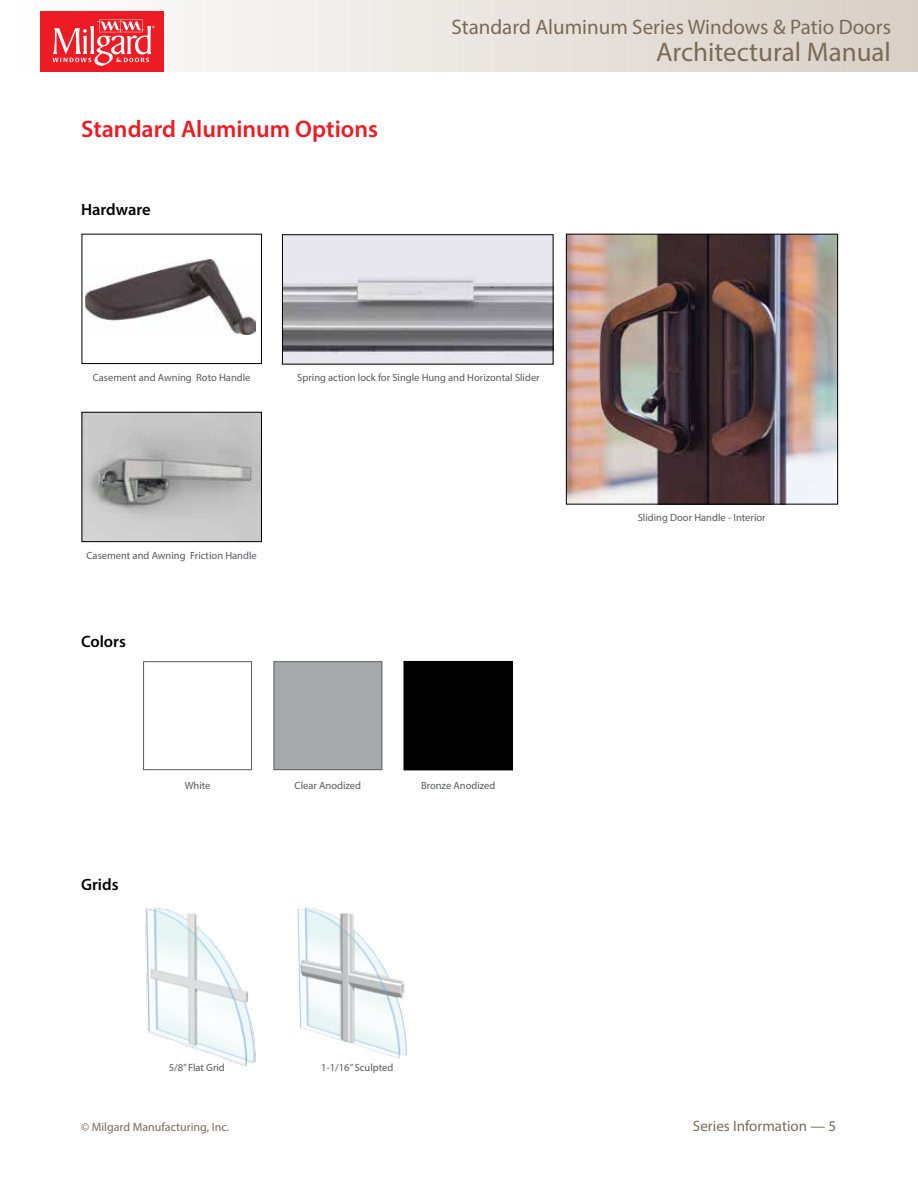
<style>
.page{position:relative;width:918px;height:1188px;background:#fff}
.page>*{position:absolute;margin:0;border:0;box-sizing:border-box;transform-origin:0 0}
.t1{font:27px "Myriad Pro";color:#7c6a55}
.t2{font:600 24px "Myriad Pro";color:#ed1c24}
.t3{font:21px "Myriad Pro";color:#7c6a55}
.t4{font:600 16.5px "Myriad Pro";color:#000}
.t5{font:15px "Myriad Pro";color:#7c6a55}
.t6{font:12px "Myriad Pro";color:#7c6a55}
.t7{font:10.5px "Myriad Pro";color:#58595b}
</style>
<div class="page">
<div style="left:1px;top:1px;width:916px;height:71px;background:linear-gradient(to right,#fffefe,#d8d0c7)"></div>
<div style="left:40px;top:11px;width:123px;height:61px;background:#ed1c24"></div>
<svg style="left:52px;top:19px;width:103px;height:47px"></svg>
<img style="left:284px;top:236px;width:268px;height:126px">
<div style="left:282px;top:234px;width:272px;height:130px;border:1px solid #000"></div>
<img style="left:568px;top:236px;width:268px;height:267px">
<div style="left:566px;top:234px;width:272px;height:271px;border:1px solid #000"></div>
<img style="left:86px;top:259px;width:169px;height:75px">
<div style="left:82px;top:234px;width:180px;height:130px;border:1px solid #000"></div>
<div style="left:143px;top:662px;width:109px;height:108px;background:#fff;border:1px solid #58595b"></div>
<div style="left:274px;top:662px;width:108px;height:108px;background:#a7a9ac;border:1px solid #58595b"></div>
<div style="left:404px;top:662px;width:108px;height:108px;background:#000"></div>
<div style="left:404px;top:661px;width:109px;height:109px;border:2px solid #000"></div>
<img style="left:145px;top:907px;width:111px;height:159px">
<img style="left:297px;top:907px;width:110px;height:152px">
<img style="left:84px;top:414px;width:176px;height:126px">
<div style="left:82px;top:412px;width:180px;height:130px;border:1px solid #000"></div>
<h2 class="t2" style="left:81px;top:113px;width:299px">Standard Aluminum Options</h2>
<h3 class="t4" style="left:81px;top:199px;width:71px">Hardware</h3>
<h3 class="t3" style="left:451px;top:14px;width:441px">Standard Aluminum Series Windows &amp; Patio Doors</h3>
<h1 class="t1" style="left:656px;top:35px;width:236px">Architectural Manual</h1>
<p class="t7" style="left:93px;top:371px;width:159px">Casement and Awning Roto Handle</p>
<p class="t7" style="left:297px;top:371px;width:244px">Spring action lock for Single Hung and Horizontal Slider</p>
<p class="t7" style="left:87px;top:549px;width:172px">Casement and Awning Friction Handle</p>
<h3 class="t4" style="left:81px;top:631px;width:47px">Colors</h3>
<h3 class="t4" style="left:81px;top:874px;width:39px">Grids</h3>
<p class="t7" style="left:185px;top:779px;width:27px">White</p>
<p class="t7" style="left:295px;top:779px;width:68px">Clear Anodized</p>
<p class="t7" style="left:421px;top:779px;width:76px">Bronze Anodized</p>
<p class="t7" style="left:169px;top:1061px;width:58px">5/8” Flat Grid</p>
<p class="t7" style="left:321px;top:1061px;width:74px">1-1/16” Sculpted</p>
<p class="t7" style="left:638px;top:511px;width:129px">Sliding Door Handle - Interior</p>
<p class="t6" style="left:81px;top:1119px;width:150px">© Milgard Manufacturing, Inc.</p>
<h3 class="t5" style="left:693px;top:1116px;width:145px">Series Information — 5</h3>
</div>
